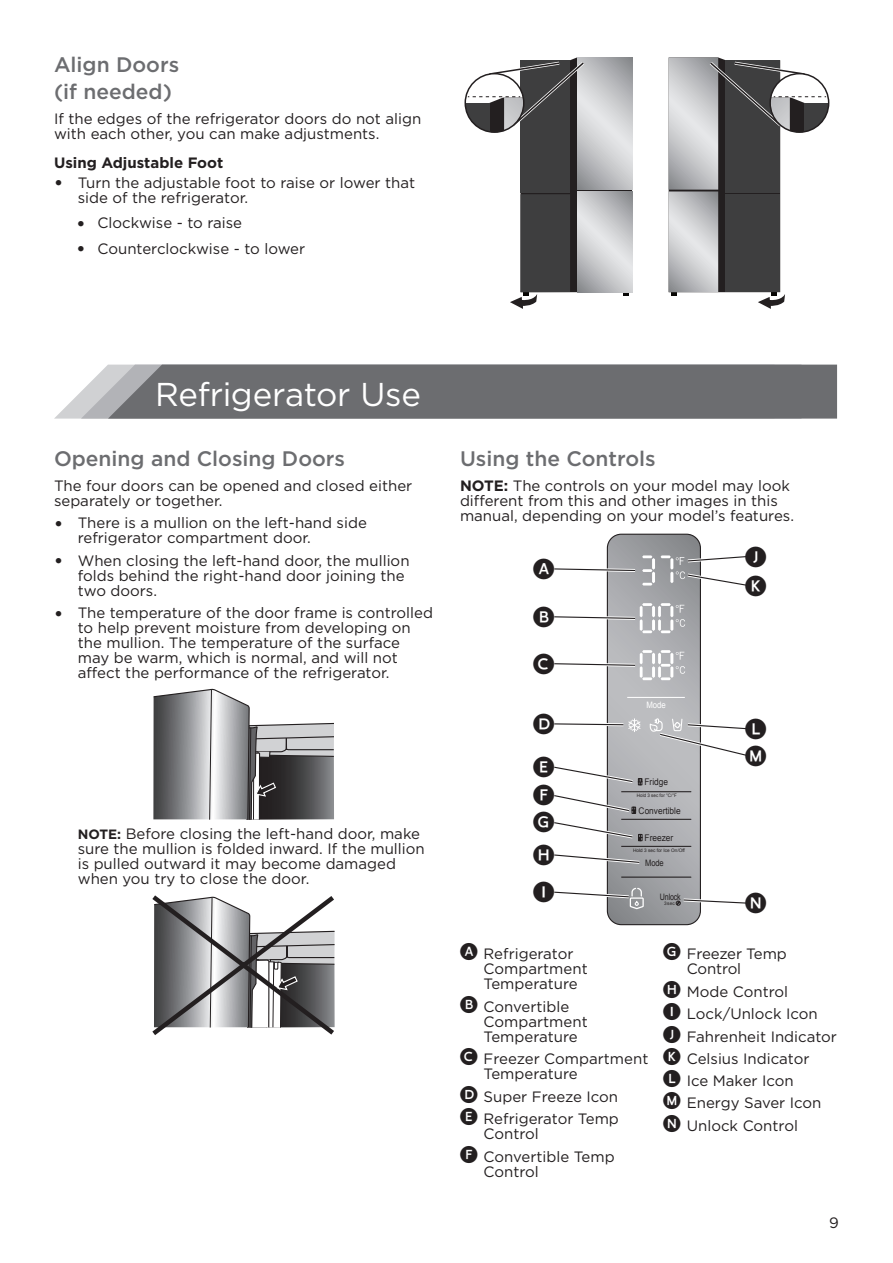
<style>
.page{position:relative;width:893px;height:1263px;background:#fff}
.page>*{position:absolute;margin:0;border:0;box-sizing:border-box;transform-origin:0 0}
.t1{font:33px "Gotham";letter-spacing:-.015em;color:#fff}
.t2{font:27.15px/47.4px "LTC Circled Caps Filled";color:#231f20}
.t3{font:500 21px/27.8px "Gotham";color:#6c6d70}
.t4{font:15px/15px "Gotham";color:#231f20}
.t5{font:700 15px "Gotham";color:#231f20}
.t6{font:9.15px "Arial";color:#231f20;scale:.91 1}
.t7{font:8.85px "Arial";letter-spacing:-.02em;color:#231f20;scale:.8 1}
.t8{font:8.85px "Arial";color:#fff;scale:.88 1}
.t9{font:8.85px "Arial";letter-spacing:-.02em;color:#231f20;scale:.85 1}
.t10{font:4.65px "Arial";color:#231f20}
.t11{font:4.65px "Arial";color:#231f20;scale:.96 1}
.s1{font-weight:700;font-size:18px}
.s2{font-weight:700;font-size:13.5px}
.s3{font-weight:700}
.s4{font-family:"LTC Circled Caps Filled";font-size:22.5px}
</style>
<div class="page">
<svg style="left:465px;top:57px;width:167px;height:252px"></svg>
<svg style="left:669px;top:57px;width:160px;height:252px"></svg>
<svg style="left:54px;top:365px;width:783px;height:54px;background:#77787b"></svg>
<svg style="left:153px;top:689px;width:181px;height:131px"></svg>
<svg style="left:152px;top:895px;width:183px;height:140px"></svg>
<svg style="left:554px;top:534px;width:193px;height:391px"></svg>
<h3 class="t3" style="left:54px;top:50px;width:127px">Align Doors (if needed)</h3>
<p class="t4" style="left:54px;top:111px;width:369px">If the edges of the refrigerator doors do not align with each other, you can make adjustments.</p>
<p class="t5" style="left:54px;top:154px;width:171px">Using Adjustable Foot</p>
<p class="t4" style="left:78px;top:175px;width:339px;text-indent:-24px"><span class="s1">•</span> Turn the adjustable foot to raise or lower that side of the refrigerator.</p>
<p class="t4" style="left:77px;top:215px;width:167px"><span class="s1">•</span> Clockwise - to raise</p>
<p class="t4" style="left:77px;top:241px;width:230px"><span class="s1">•</span> Counterclockwise - to lower</p>
<h1 class="t1" style="left:155px;top:376px;width:267px">Refrigerator Use</h1>
<h3 class="t3" style="left:54px;top:444px;width:293px">Opening and Closing Doors</h3>
<p class="t4" style="left:54px;top:478px;width:360px">The four doors can be opened and closed either separately or together.</p>
<p class="t4" style="left:78px;top:515px;width:291px;text-indent:-24px"><span class="s1">•</span> There is a mullion on the left-hand side refrigerator compartment door.</p>
<p class="t4" style="left:78px;top:553px;width:333px;text-indent:-24px"><span class="s1">•</span> When closing the left-hand door, the mullion folds behind the right-hand door joining the two doors.</p>
<p class="t4" style="left:78px;top:605px;width:357px;text-indent:-24px"><span class="s1">•</span> The temperature of the door frame is controlled to help prevent moisture from developing on the mullion. The temperature of the surface may be warm, which is normal, and will not affect the performance of the refrigerator.</p>
<p class="t4" style="left:78px;top:826px;width:348px"><span class="s2">NOTE:</span> Before closing the left-hand door, make sure the mullion is folded inward. If the mullion is pulled outward it may become damaged when you try to close the door.</p>
<h3 class="t3" style="left:460px;top:444px;width:197px">Using the Controls</h3>
<p class="t4" style="left:460px;top:478px;width:336px"><span class="s3">NOTE:</span> The controls on your model may look different from this and other images in this manual, depending on your model’s features.</p>
<h2 class="t2" style="left:533px;top:545px;width:23px;text-align:justify">A B C</h2>
<h2 class="t2" style="left:533px;top:700px;width:23px">D</h2>
<h2 class="t2" style="left:533px;top:743px;width:23px">E</h2>
<h2 class="t2" style="left:533px;top:781px;width:23px;line-height:27px">F<br>G</h2>
<h2 class="t2" style="left:533px;top:836px;width:23px;line-height:37.2px">H<br>I</h2>
<p class="t8" style="left:646px;top:699px;width:24px">Mode</p>
<p class="t6" style="left:645px;top:776px;width:27px">Fridge</p>
<p class="t11" style="left:637px;top:792px;width:43px">Hold 3 sec for °C/°F</p>
<p class="t6" style="left:639px;top:804px;width:48px">Convertible</p>
<p class="t6" style="left:645px;top:832px;width:33px">Freezer</p>
<p class="t9" style="left:645px;top:857px;width:23px">Mode</p>
<p class="t7" style="left:660px;top:891px;width:28px">Unlock</p>
<p class="t10" style="left:664px;top:900px;width:12px">3sec</p>
<p class="t10" style="left:633px;top:847px;width:53px">Hold 3 sec for Ice On/Off</p>
<h2 class="t2" style="left:745px;top:542px;width:23px;line-height:28.7px">J<br>K</h2>
<h2 class="t2" style="left:745px;top:705px;width:23px">L</h2>
<h2 class="t2" style="left:745px;top:732px;width:23px">M</h2>
<h2 class="t2" style="left:745px;top:879px;width:23px">N</h2>
<p class="t4" style="left:484px;top:946px;width:106px;text-indent:-24px"><span class="s4">A</span> Refrigerator<br>Compartment<br>Temperature</p>
<p class="t4" style="left:484px;top:999px;width:106px;text-indent:-24px"><span class="s4">B</span> Convertible<br>Compartment<br>Temperature</p>
<p class="t4" style="left:484px;top:1051px;width:166px;text-indent:-24px"><span class="s4">C</span> Freezer Compartment<br>Temperature</p>
<p class="t4" style="left:460px;top:1085px;width:160px;line-height:22.5px"><span class="s4">D</span> Super Freeze Icon<br><span class="s4">E</span> Refrigerator Temp</p>
<p class="t4" style="left:460px;top:1122px;width:156px;line-height:22.5px;text-indent:24px">Control<br><span class="s4">F</span> Convertible Temp</p>
<p class="t4" style="left:484px;top:1164px;width:57px">Control</p>
<p class="t4" style="left:687px;top:946px;width:101px;text-indent:-24px"><span class="s4">G</span> Freezer Temp<br>Control</p>
<p class="t4" style="left:663px;top:980px;width:175px;line-height:22.4px"><span class="s4">H</span> Mode Control<br><span class="s4">I</span> Lock/Unlock Icon<br><span class="s4">J</span> Fahrenheit Indicator<br><span class="s4">K</span> Celsius Indicator<br><span class="s4">L</span> Ice Maker Icon<br><span class="s4">M</span> Energy Saver Icon<br><span class="s4">N</span> Unlock Control</p>
<p class="t4" style="left:829px;top:1214px;width:11px">9</p>
</div>
